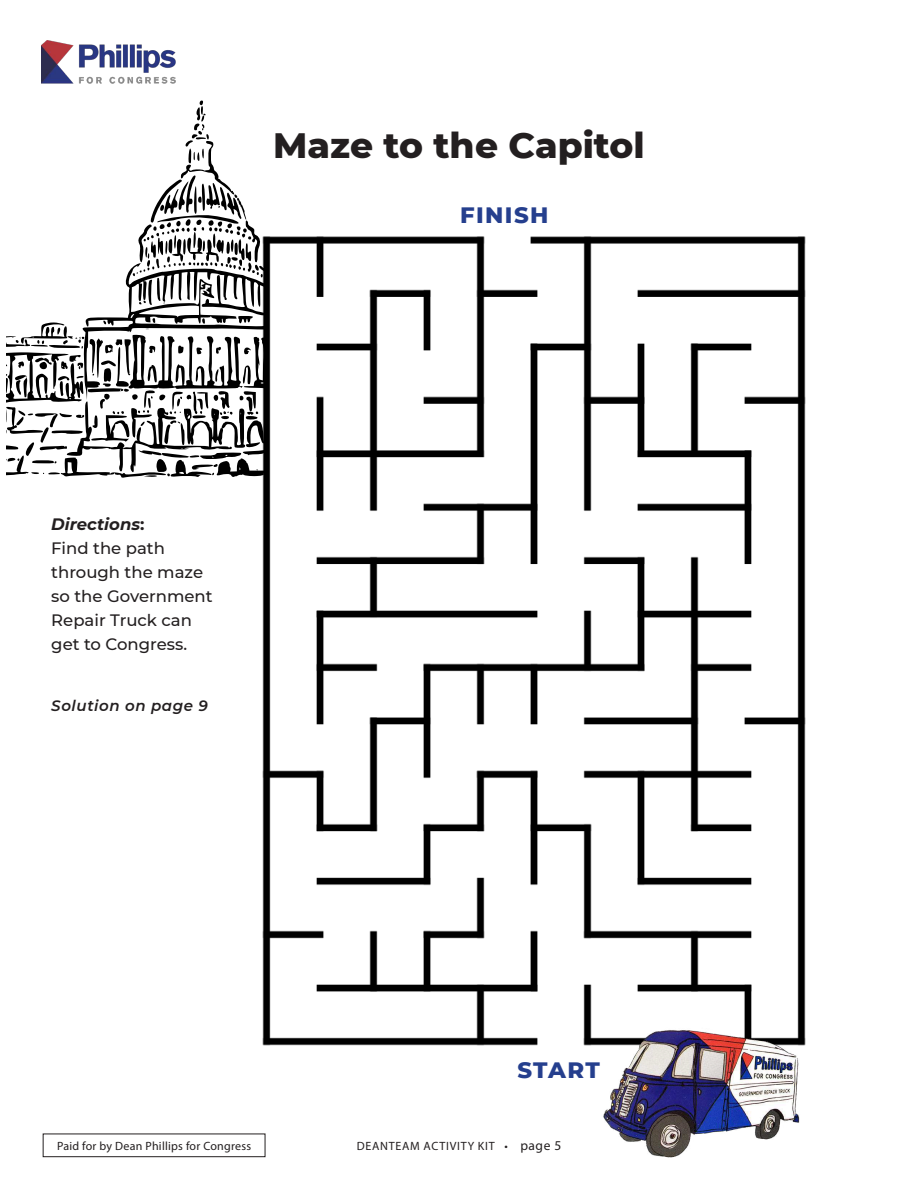
<style>
.page{position:relative;width:918px;height:1188px;background:#fff}
.page>*{position:absolute;margin:0;border:0;box-sizing:border-box;transform-origin:0 0}
.t1{font:800 36px "Montserrat";color:#231f20}
.t2{font:800 22.65px "Montserrat";letter-spacing:.06em;color:#253f8e}
.t3{font:500 16.5px/24px "Montserrat";color:#231f20}
.t4{font:italic 600 15px "Montserrat";letter-spacing:.04em;color:#231f20}
.t5{font:12px "Myriad Pro";letter-spacing:.02em;color:#231f20}
.t6{font:12px "Myriad Pro";letter-spacing:.06em;color:#231f20}
.s1{font-weight:700;font-style:italic}
.s2{font-weight:700}
.s3{font-size:13.5px}
</style>
<div class="page">
<img style="left:41px;top:41px;width:134px;height:43px">
<div style="left:43px;top:1134px;width:222px;height:23px;border:1px solid #231f20"></div>
<img style="left:262px;top:237px;width:544px;height:809px">
<svg style="left:6px;top:100px;width:261px;height:382px"></svg>
<img style="left:595px;top:1019px;width:211px;height:139px">
<h1 class="t1" style="left:273px;top:129px;width:373px">Maze to the Capitol</h1>
<p class="t3" style="left:51px;top:513px;width:163px"><span class="s1">Directions</span><span class="s2">:<br></span>Find the path through the maze so the Government<br>Repair Truck can get to Congress.</p>
<p class="t4" style="left:51px;top:699px;width:158px">Solution on page 9</p>
<h2 class="t2" style="left:460px;top:205px;width:90px">FINISH</h2>
<h2 class="t2" style="left:517px;top:1060px;width:84px">START</h2>
<p class="t5" style="left:57px;top:1141px;width:196px">Paid for by Dean Phillips for Congress</p>
<p class="t6" style="left:357px;top:1141px;width:206px">DEANTEAM ACTIVITY KIT • <span class="s3">page 5</span></p>
</div>
